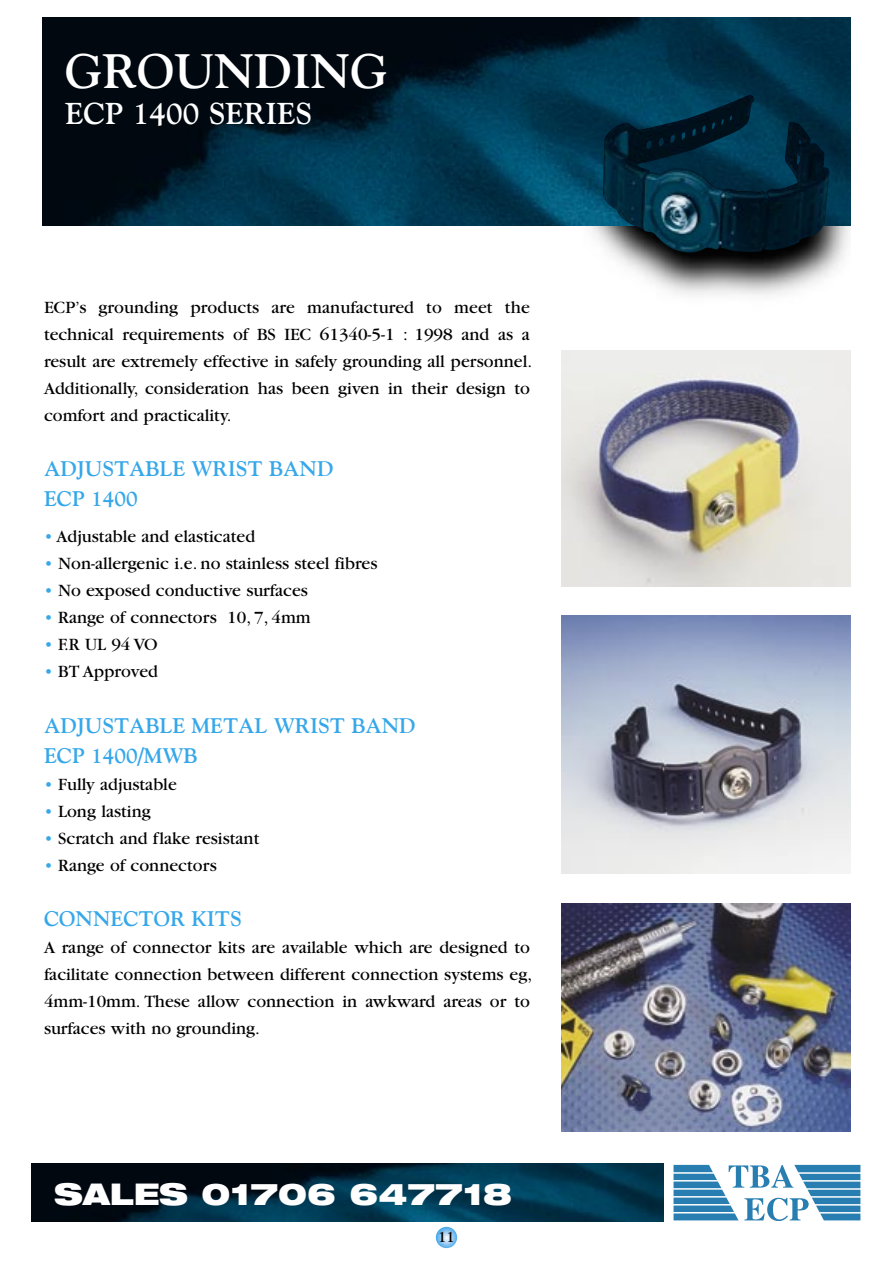
<style>
.page{position:relative;width:893px;height:1263px;background:#fff}
.page>*{position:absolute;margin:0;border:0;box-sizing:border-box;transform-origin:0 0}
.t1{font:700 48px "Goudy";color:#fff}
.t2{font:900 expanded 30px "Helvetica Neue";color:#fff}
.t3{font:700 30px "Goudy";color:#fff}
.t4{font:700 21px/30px "Goudy";color:#36a7e9}
.t5{font:18px/27px "Garamond";color:#000}
.t6{font:700 15px "Goudy";color:#000}
.s1{color:#36a7e9}
</style>
<div class="page">
<svg style="left:436px;top:1227px;width:21px;height:21px"></svg>
<img style="left:404px;top:225px;width:446px;height:70px">
<img style="left:32px;top:1164px;width:632px;height:57px">
<svg style="left:673px;top:1165px;width:187px;height:56px"></svg>
<img style="left:43px;top:17px;width:807px;height:208px">
<img style="left:603px;top:94px;width:227px;height:162px">
<img style="left:561px;top:350px;width:289px;height:237px">
<img style="left:561px;top:616px;width:289px;height:258px">
<img style="left:561px;top:904px;width:289px;height:227px">
<h1 class="t1" style="left:65px;top:42px;width:324px">GROUNDING</h1>
<h2 class="t3" style="left:65px;top:96px;width:248px">ECP 1400 SERIES</h2>
<p class="t5" style="left:44px;top:294px;width:490px">ECP’s grounding products are manufactured to meet the technical requirements of BS IEC 61340-5-1 : 1998 and as a result are extremely effective in safely grounding all personnel.<br>Additionally, consideration has been given in their design to comfort and practicality.</p>
<p class="t4" style="left:44px;top:454px;width:291px">ADJUSTABLE WRIST BAND<br>ECP 1400</p>
<p class="t5" style="left:44px;top:523px;width:213px"><span class="s1">•</span> Adjustable and elasticated</p>
<p class="t5" style="left:44px;top:550px;width:335px"><span class="s1">•</span> Non-allergenic i.e. no stainless steel fibres</p>
<p class="t5" style="left:44px;top:577px;width:266px"><span class="s1">•</span> No exposed conductive surfaces</p>
<p class="t5" style="left:44px;top:604px;width:268px"><span class="s1">•</span> Range of connectors 10, 7, 4mm</p>
<p class="t5" style="left:44px;top:631px;width:115px"><span class="s1">•</span> F.R UL 94 VO</p>
<p class="t5" style="left:44px;top:658px;width:115px"><span class="s1">•</span> BT Approved</p>
<p class="t4" style="left:44px;top:710px;width:373px">ADJUSTABLE METAL WRIST BAND<br>ECP 1400/MWB</p>
<p class="t5" style="left:44px;top:771px;width:134px"><span class="s1">•</span> Fully adjustable</p>
<p class="t5" style="left:44px;top:798px;width:108px"><span class="s1">•</span> Long lasting</p>
<p class="t5" style="left:44px;top:825px;width:217px"><span class="s1">•</span> Scratch and flake resistant</p>
<p class="t5" style="left:44px;top:852px;width:174px"><span class="s1">•</span> Range of connectors</p>
<p class="t4" style="left:44px;top:903px;width:199px">CONNECTOR KITS</p>
<p class="t5" style="left:44px;top:934px;width:490px">A range of connector kits are available which are designed to facilitate connection between different connection systems eg, 4mm-10mm. These allow connection in awkward areas or to surfaces with no grounding.</p>
<h2 class="t2" style="left:54px;top:1175px;width:459px">SALES 01706 647718</h2>
<p class="t6" style="left:438px;top:1227px;width:18px">11</p>
</div>
